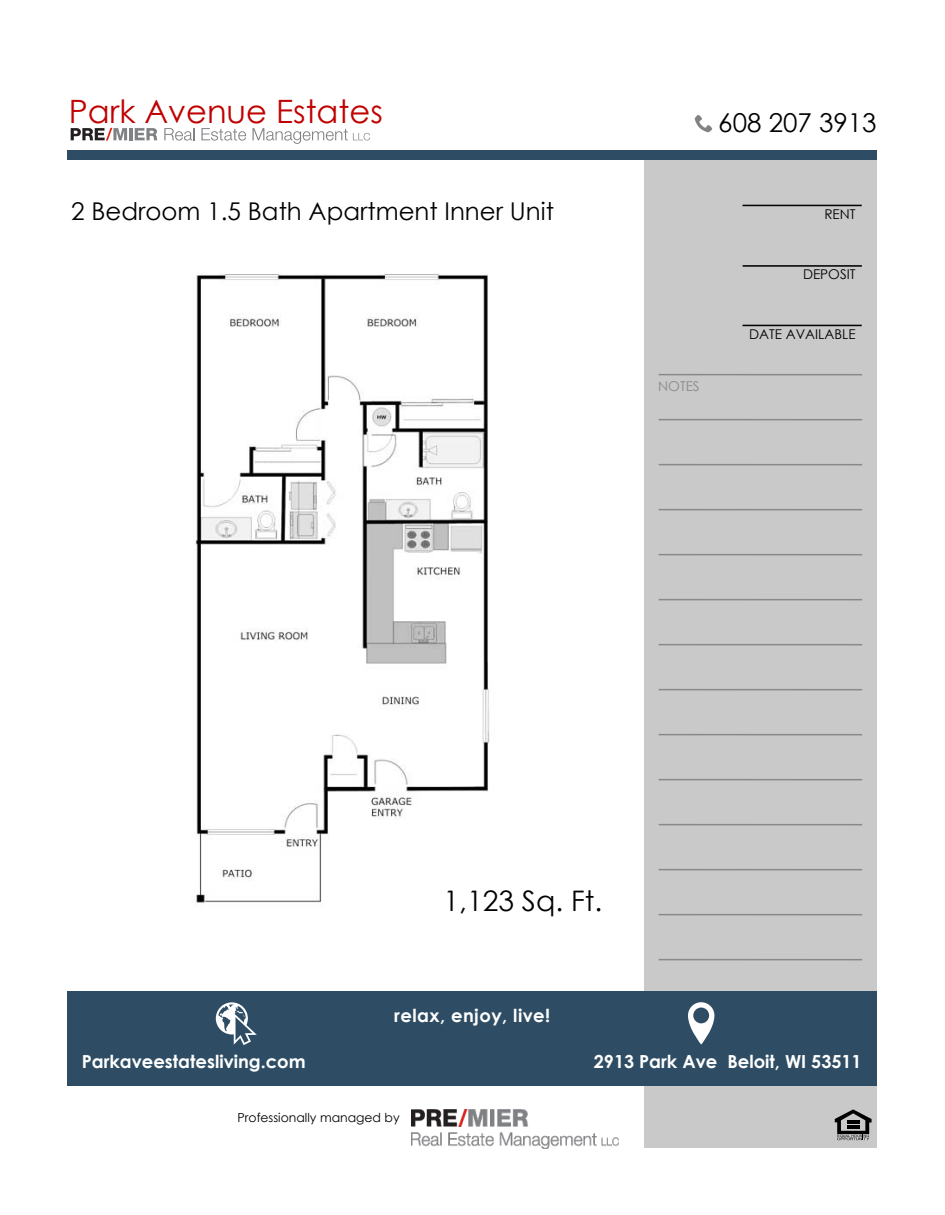
<style>
.page{position:relative;width:945px;height:1215px;background:#fff}
.page>*{position:absolute;margin:0;border:0;box-sizing:border-box;transform-origin:0 0}
.t1{font:32.1px "Century Gothic";color:#c00000}
.t2{font:28.35px "Century Gothic";color:#000}
.t3{font:25.95px "Century Gothic";color:#000}
.t4{font:24.45px "Century Gothic";color:#000}
.t5{font:700 18px "Century Gothic";color:#fff}
.t6{font:700 18px "Century Gothic";letter-spacing:.025em;color:#fff}
.t7{font:13.5px "Century Gothic";color:#000}
.t8{font:13.5px "Century Gothic";color:#898989}
.t9{font:12.45px "Century Gothic";color:#000}
</style>
<div class="page">
<img style="left:195px;top:274px;width:295px;height:629px">
<div style="left:644px;top:157px;width:233px;height:990px;background:#c9c9c9"></div>
<div style="left:67px;top:991px;width:810px;height:95px;background:#2e4d64"></div>
<img style="left:411px;top:1109px;width:207px;height:39px">
<svg style="left:216px;top:1002px;width:41px;height:43px"></svg>
<svg style="left:688px;top:1002px;width:26px;height:43px"></svg>
<svg style="left:835px;top:1109px;width:37px;height:31px"></svg>
<hr style="left:659px;top:374px;width:203px;height:1px;background:#898989">
<hr style="left:659px;top:419px;width:203px;height:1px;background:#898989">
<hr style="left:659px;top:464px;width:203px;height:1px;background:#898989">
<hr style="left:659px;top:509px;width:203px;height:1px;background:#898989">
<hr style="left:659px;top:554px;width:203px;height:1px;background:#898989">
<hr style="left:659px;top:599px;width:203px;height:1px;background:#898989">
<hr style="left:659px;top:644px;width:203px;height:1px;background:#898989">
<hr style="left:659px;top:689px;width:203px;height:1px;background:#898989">
<hr style="left:659px;top:734px;width:203px;height:1px;background:#898989">
<hr style="left:659px;top:779px;width:203px;height:1px;background:#898989">
<hr style="left:659px;top:824px;width:203px;height:1px;background:#898989">
<hr style="left:659px;top:869px;width:203px;height:1px;background:#898989">
<hr style="left:659px;top:914px;width:203px;height:1px;background:#898989">
<hr style="left:659px;top:959px;width:203px;height:1px;background:#898989">
<hr style="left:743px;top:325px;width:119px;height:1px;background:#000">
<hr style="left:743px;top:265px;width:119px;height:2px;background:#000">
<hr style="left:743px;top:205px;width:119px;height:1px;background:#000">
<div style="left:67px;top:150px;width:810px;height:10px;background:#2e4d64"></div>
<svg style="left:695px;top:115px;width:17px;height:17px"></svg>
<svg style="left:71px;top:128px;width:56px;height:13px"></svg>
<hr style="left:129px;top:128px;width:4px;height:12px;background:#808184">
<svg style="left:135px;top:128px;width:22px;height:12px"></svg>
<svg style="left:164px;top:128px;width:30px;height:13px"></svg>
<svg style="left:201px;top:128px;width:45px;height:13px"></svg>
<svg style="left:253px;top:128px;width:117px;height:16px"></svg>
<h1 class="t1" style="left:69px;top:89px;width:316px">Park Avenue Estates</h1>
<h3 class="t4" style="left:71px;top:194px;width:484px">2 Bedroom 1.5 Bath Apartment Inner Unit</h3>
<h3 class="t3" style="left:718px;top:105px;width:160px">608 207 3913</h3>
<p class="t8" style="left:658px;top:377px;width:43px">NOTES</p>
<p class="t7" style="left:824px;top:205px;width:33px">RENT</p>
<p class="t7" style="left:803px;top:265px;width:54px">DEPOSIT</p>
<p class="t7" style="left:749px;top:325px;width:108px">DATE AVAILABLE</p>
<h2 class="t2" style="left:444px;top:881px;width:160px">1,123 Sq. Ft.</h2>
<p class="t6" style="left:394px;top:1002px;width:158px">relax, enjoy, live!</p>
<p class="t5" style="left:82px;top:1048px;width:225px">Parkaveestatesliving.com</p>
<p class="t5" style="left:594px;top:1048px;width:269px">2913 Park Ave Beloit, WI 53511</p>
<p class="t9" style="left:237px;top:1109px;width:164px">Professionally managed by</p>
</div>
